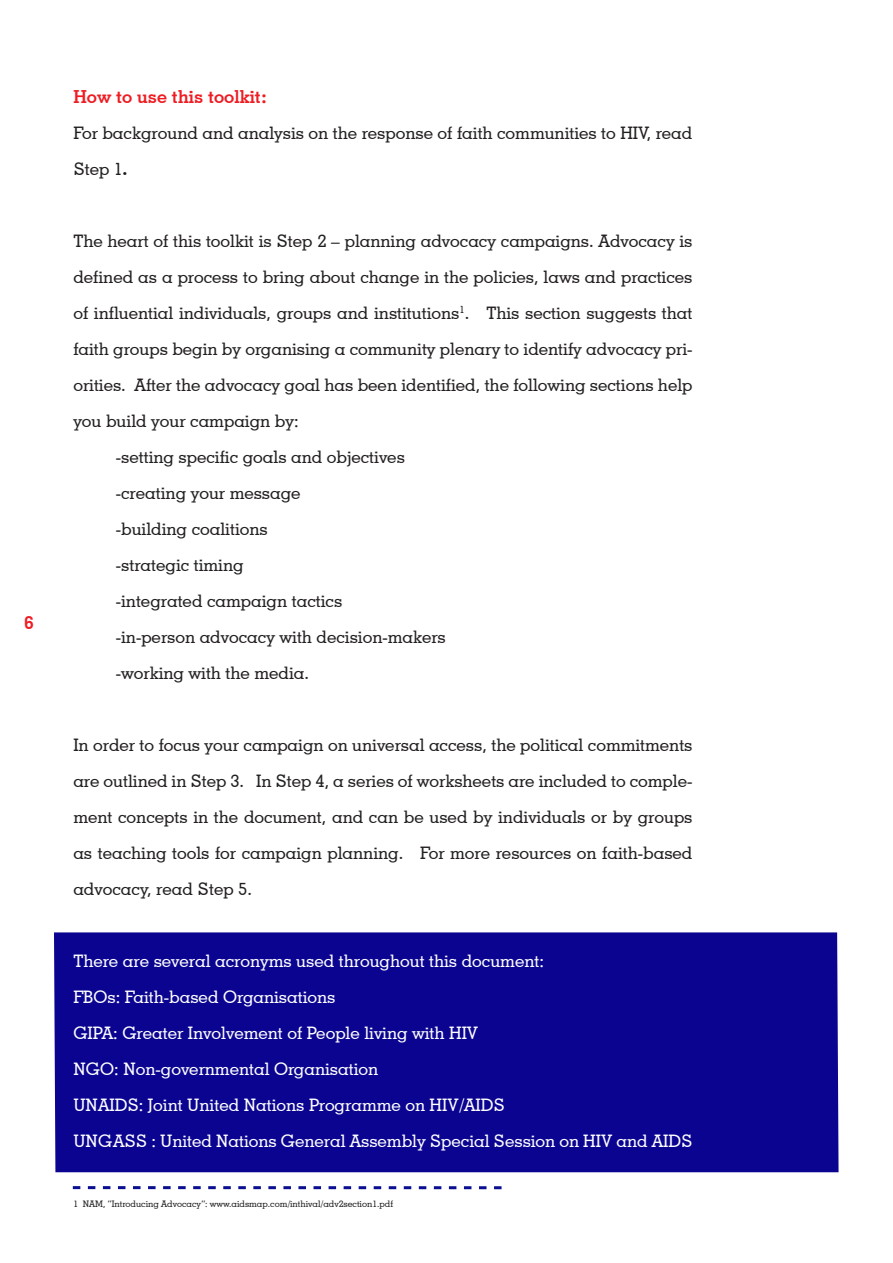
<style>
.page{position:relative;width:893px;height:1263px;background:#fff}
.page>*{position:absolute;margin:0;border:0;box-sizing:border-box;transform-origin:0 0}
.koppen{font:700 18px "Geometric Slab 703 BT";color:#ee1d23}
.t1{font:500 17.25px/36px "Geometric Slab 703 BT";color:#231f20;text-align:justify}
.t2{font:500 17.25px "Geometric Slab 703 BT";color:#fff}
.t3{font:500 9px "Geometric Slab 703 BT";color:#231f20}
.s1{font-weight:700;font-style:italic}
</style>
<div class="page">
<div style="left:54px;top:932px;width:785px;height:241px;background:#0a0491"></div>
<svg style="left:73px;top:1186px;width:429px;height:3px"></svg>
<p class="koppen" style="left:24px;top:611px;width:11px">6</p>
<p class="koppen" style="left:73px;top:85px;width:195px">How to use this toolkit:</p>
<p class="t1" style="left:73px;top:115px;width:621px">For background and analysis on the response of faith communities to HIV, read<br>Step 1<span class="s1">.</span></p>
<p class="t1" style="left:73px;top:223px;width:621px">The heart of this toolkit is Step 2 – planning advocacy campaigns. Advocacy is defined as a process to bring about change in the policies, laws and practices of influential individuals, groups and institutions<sup>1</sup>. This section suggests that faith groups begin by organising a community plenary to identify advocacy pri&shy;orities. After the advocacy goal has been identified, the following sections help you build your campaign by:</p>
<p class="t1" style="left:116px;top:439px;width:290px">-setting specific goals and objectives</p>
<p class="t1" style="left:116px;top:475px;width:186px">-creating your message</p>
<p class="t1" style="left:116px;top:511px;width:153px">-building coalitions</p>
<p class="t1" style="left:116px;top:547px;width:129px">-strategic timing</p>
<p class="t1" style="left:116px;top:583px;width:228px">-integrated campaign tactics</p>
<p class="t1" style="left:116px;top:619px;width:331px">-in-person advocacy with decision-makers</p>
<p class="t1" style="left:116px;top:655px;width:195px">-working with the media.</p>
<p class="t1" style="left:73px;top:727px;width:621px">In order to focus your campaign on universal access, the political commitments are outlined in Step 3. In Step 4, a series of worksheets are included to comple&shy;ment concepts in the document, and can be used by individuals or by groups as teaching tools for campaign planning. For more resources on faith-based advocacy, read Step 5.</p>
<p class="t2" style="left:73px;top:950px;width:472px">There are several acronyms used throughout this document:</p>
<p class="t2" style="left:73px;top:986px;width:264px">FBOs: Faith-based Organisations</p>
<p class="t2" style="left:73px;top:1022px;width:406px">GIPA: Greater Involvement of People living with HIV</p>
<p class="t2" style="left:73px;top:1058px;width:306px">NGO: Non-governmental Organisation</p>
<p class="t2" style="left:73px;top:1094px;width:433px">UNAIDS: Joint United Nations Programme on HIV/AIDS</p>
<p class="t2" style="left:73px;top:1130px;width:621px">UNGASS : United Nations General Assembly Special Session on HIV and AIDS</p>
<p class="t3" style="left:73px;top:1198px;width:321px">1 NAM, “Introducing Advocacy”: www.aidsmap.com/inthival/adv2section1.pdf</p>
</div>
